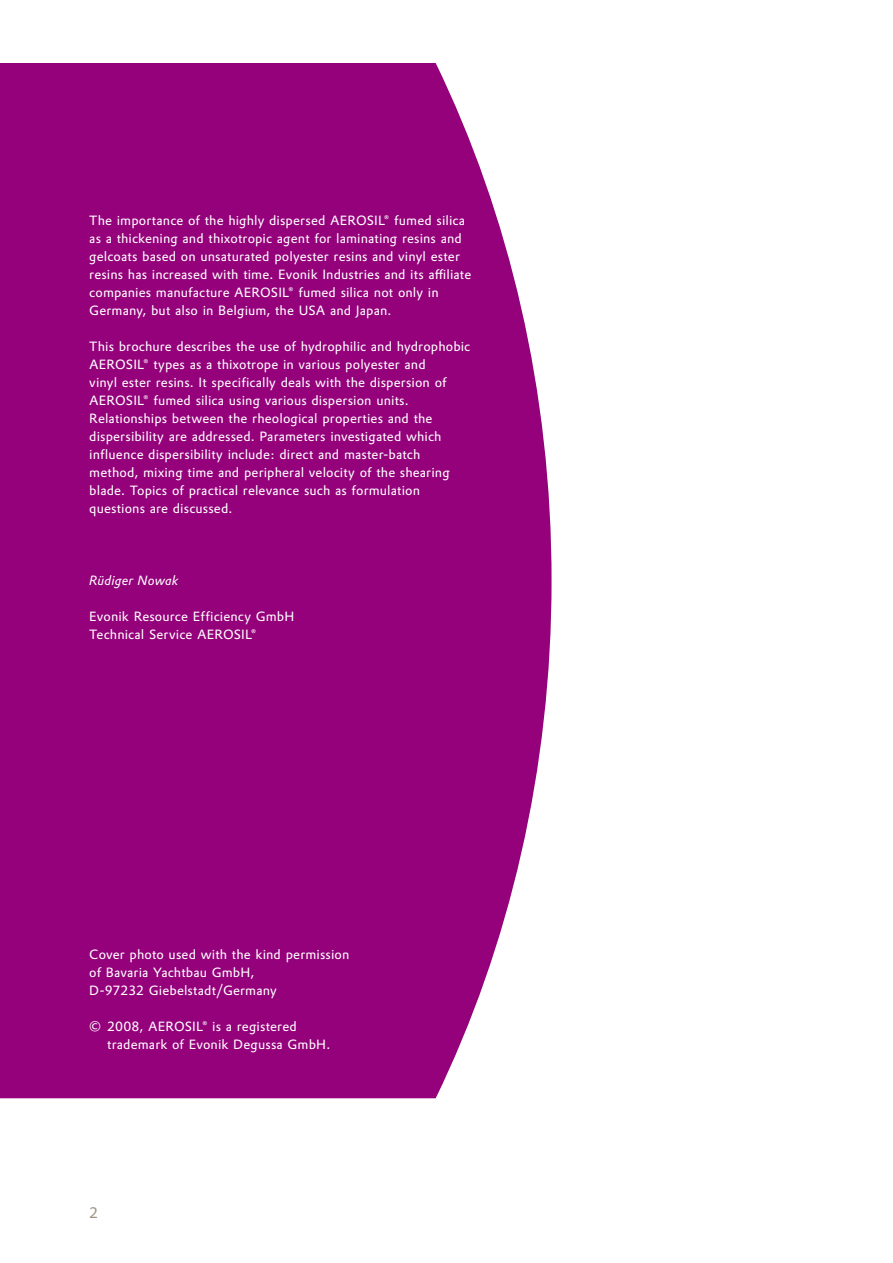
<style>
.page{position:relative;width:893px;height:1263px;background:#fff}
.page>*{position:absolute;margin:0;border:0;box-sizing:border-box;transform-origin:0 0}
.t1{font:15px "Evonik Prokyon";color:#a19786}
.t2{font:13.2px/18px "Evonik Prokyon";letter-spacing:.01em;color:#fff}
.t3{font:italic 13.2px "Evonik Prokyon";letter-spacing:.005em;color:#fff}
</style>
<div class="page">
<div style="left:0;top:63px;width:552px;height:1035px;background:#95007b"></div>
<p class="t2" style="left:89px;top:211px;width:383px">The importance of the highly dispersed AEROSIL® fumed silica as a thickening and thixotropic agent for laminating resins and gelcoats based on unsaturated polyester resins and vinyl ester resins has increased with time. Evonik Industries and its affiliate companies manufacture AEROSIL® fumed silica not only in Germany, but also in Belgium, the USA and Japan.</p>
<p class="t2" style="left:89px;top:337px;width:382px">This brochure describes the use of hydrophilic and hydrophobic AEROSIL® types as a thixotrope in various polyester and<br>vinyl ester resins. It specifically deals with the dispersion of AEROSIL® fumed silica using various dispersion units.<br>Relationships between the rheological properties and the dispersibility are addressed. Parameters investigated which influence dispersibility include: direct and master-batch method, mixing time and peripheral velocity of the shearing blade. Topics of practical relevance such as formulation questions are discussed.</p>
<p class="t3" style="left:89px;top:570px;width:91px">Rüdiger Nowak</p>
<p class="t2" style="left:89px;top:607px;width:207px">Evonik Resource Efficiency GmbH<br>Technical Service AEROSIL®</p>
<p class="t2" style="left:89px;top:944px;width:262px">Cover photo used with the kind permission of Bavaria Yachtbau GmbH,<br>D-97232 Giebelstadt/Germany</p>
<p class="t2" style="left:107px;top:1016px;width:224px;text-indent:-18px">© 2008, AEROSIL® is a registered trademark of Evonik Degussa GmbH.</p>
<p class="t1" style="left:89px;top:1201px;width:11px">2</p>
</div>
